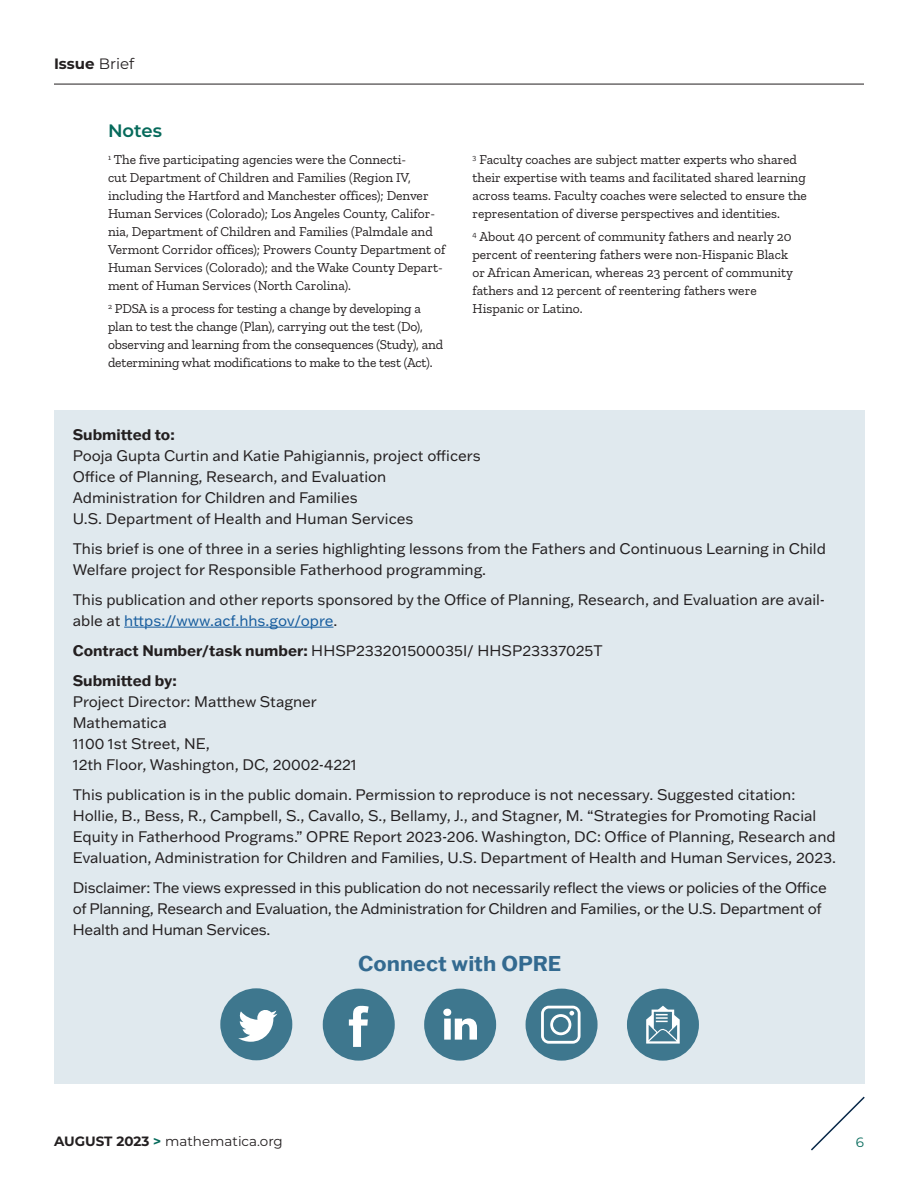
<style>
.page{position:relative;width:918px;height:1188px;background:#fff}
.page>*{position:absolute;margin:0;border:0;box-sizing:border-box;transform-origin:0 0}
.t1{font:700 21px "Franklin Gothic ATF";color:#336a90}
.t2{font:600 18px "Montserrat";color:#066a5b}
.t3{font:15px/21px "Franklin Gothic ATF";color:#231f20}
.t4{font:700 15px "Franklin Gothic ATF";color:#231f20}
.t5{font:700 15px "Montserrat";color:#231f20}
.t6{font:13.5px/18px "Zilla Slab";color:#231f20}
.t7{font:13.5px "Montserrat";color:#231f20}
.t8{font:13.5px "Montserrat";color:#066a5b}
.s1{font-weight:400}
.s2{color:#175d9e}
.s3{font-weight:700}
.s4{font-weight:700;color:#066a5b}
</style>
<div class="page">
<svg style="left:811px;top:1096px;width:54px;height:55px"></svg>
<hr style="left:54px;top:84px;width:810px;height:1px;background:#231f20">
<div style="left:55px;top:410px;width:810px;height:674px;background:#e0e9ee"></div>
<hr style="left:124px;top:627px;width:209px;height:1px;background:#175d9e">
<div style="left:220px;top:988px;width:72px;height:72px;background:#3e778e;border-radius:50%"></div>
<svg style="left:238px;top:1010px;width:39px;height:32px"></svg>
<div style="left:323px;top:989px;width:72px;height:72px;background:#3e778e;border-radius:50%"></div>
<svg style="left:349px;top:1006px;width:20px;height:41px"></svg>
<div style="left:424px;top:989px;width:72px;height:72px;background:#3e778e;border-radius:50%"></div>
<svg style="left:443px;top:1009px;width:34px;height:31px"></svg>
<div style="left:526px;top:989px;width:72px;height:72px;background:#3e778e;border-radius:50%"></div>
<svg style="left:541px;top:1006px;width:40px;height:38px"></svg>
<div style="left:627px;top:989px;width:72px;height:72px;background:#3e778e;border-radius:50%"></div>
<svg style="left:646px;top:1006px;width:34px;height:38px"></svg>
<p class="t5" style="left:54px;top:52px;width:82px">Issue <span class="s1">Brief</span></p>
<h2 class="t2" style="left:108px;top:118px;width:55px">Notes</h2>
<p class="t6" style="left:108px;top:151px;width:339px"><sup>1</sup> The five participating agencies were the Connecti-<br>cut Department of Children and Families (Region IV, including the Hartford and Manchester offices); Denver Human Services (Colorado); Los Angeles County, Califor&shy;nia, Department of Children and Families (Palmdale and Vermont Corridor offices); Prowers County Department of Human Services (Colorado); and the Wake County Depart&shy;ment of Human Services (North Carolina).</p>
<p class="t6" style="left:108px;top:300px;width:337px"><sup>2</sup> PDSA is a process for testing a change by developing a plan to test the change (Plan), carrying out the test (Do), observing and learning from the consequences (Study), and determining what modifications to make to the test (Act).</p>
<p class="t6" style="left:472px;top:151px;width:336px"><sup>3</sup> Faculty coaches are subject matter experts who shared their expertise with teams and facilitated shared learning across teams. Faculty coaches were selected to ensure the representation of diverse perspectives and identities.</p>
<p class="t6" style="left:472px;top:228px;width:322px"><sup>4</sup> About 40 percent of community fathers and nearly 20 percent of reentering fathers were non-Hispanic Black or African American, whereas 23 percent of community fathers and 12 percent of reentering fathers were Hispanic or Latino.</p>
<p class="t4" style="left:73px;top:424px;width:103px">Submitted to:</p>
<p class="t3" style="left:73px;top:444px;width:409px">Pooja Gupta Curtin and Katie Pahigiannis, project officers</p>
<p class="t3" style="left:73px;top:465px;width:315px">Office of Planning, Research, and Evaluation</p>
<p class="t3" style="left:73px;top:486px;width:286px">Administration for Children and Families</p>
<p class="t3" style="left:73px;top:507px;width:342px">U.S. Department of Health and Human Services</p>
<p class="t3" style="left:73px;top:537px;width:755px">This brief is one of three in a series highlighting lessons from the Fathers and Continuous Learning in Child<br>Welfare project for Responsible Fatherhood programming.</p>
<p class="t3" style="left:73px;top:588px;width:754px">This publication and other reports sponsored by the Office of Planning, Research, and Evaluation are avail&shy;able at <span class="s2">https://www.acf.hhs.gov/opre</span>.</p>
<p class="t3" style="left:73px;top:639px;width:531px"><span class="s3">Contract Number/task number:</span> HHSP233201500035I/ HHSP23337025T</p>
<p class="t4" style="left:73px;top:670px;width:106px">Submitted by:</p>
<p class="t3" style="left:73px;top:690px;width:246px">Project Director: Matthew Stagner</p>
<p class="t3" style="left:73px;top:711px;width:96px">Mathematica</p>
<p class="t3" style="left:73px;top:732px;width:139px">1100 1st Street, NE,</p>
<p class="t3" style="left:73px;top:753px;width:286px">12th Floor, Washington, DC, 20002-4221</p>
<p class="t3" style="left:73px;top:783px;width:765px">This publication is in the public domain. Permission to reproduce is not necessary. Suggested citation:<br>Hollie, B., Bess, R., Campbell, S., Cavallo, S., Bellamy, J., and Stagner, M. “Strategies for Promoting Racial Equity in Fatherhood Programs.” OPRE Report 2023-206. Washington, DC: Office of Planning, Research and Evaluation, Administration for Children and Families, U.S. Department of Health and Human Services, 2023.</p>
<p class="t3" style="left:73px;top:876px;width:756px">Disclaimer: The views expressed in this publication do not necessarily reflect the views or policies of the Office of Planning, Research and Evaluation, the Administration for Children and Families, or the U.S. Department of<br>Health and Human Services.</p>
<p class="t1" style="left:358px;top:949px;width:204px">Connect with OPRE</p>
<p class="t7" style="left:54px;top:1132px;width:230px"><span class="s3">AUGUST 2023</span> <span class="s4">&gt;</span> mathematica.org</p>
<p class="t8" style="left:856px;top:1133px;width:10px">6</p>
</div>
